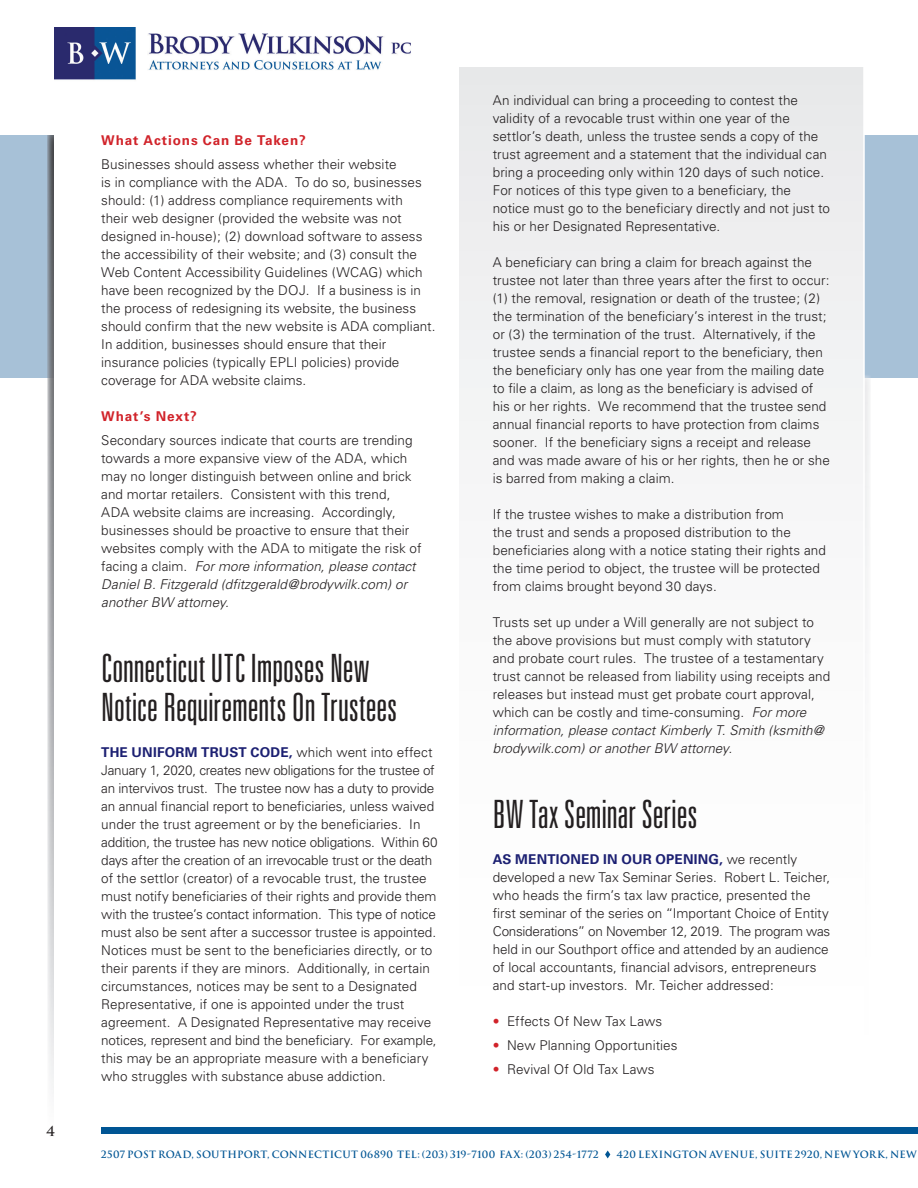
<style>
.page{position:relative;width:918px;height:1188px;background:#fff}
.page>*{position:absolute;margin:0;border:0;box-sizing:border-box;transform-origin:0 0}
.t1{font:300 ultra-condensed 39px/39px "Univers";letter-spacing:-.005em;color:#231f20}
.t2{font:300 13.5px/18px "Univers";letter-spacing:.005em;color:#231f20}
.t3{font:700 13.5px "Univers";letter-spacing:.065em;color:#d1232a}
.t4{font:700 13.5px "Trajan";color:#231f20}
.t5{font:700 9.9px "Trajan";letter-spacing:.025em;color:#005594}
.s1{font-style:italic}
.s2{font-weight:700;color:#1c2072}
.s3{color:#d1232a}
</style>
<div class="page">
<div style="left:0;top:135px;width:918px;height:243px;background:#a7c1d7"></div>
<img style="left:865px;top:375px;width:5px;height:233px">
<img style="left:54px;top:27px;width:465px;height:53px">
<img style="left:47px;top:378px;width:7px;height:715px">
<img style="left:47px;top:135px;width:7px;height:243px">
<div style="left:54px;top:127px;width:810px;height:1007px;background:#fff"></div>
<div style="left:459px;top:68px;width:405px;height:1059px;background:linear-gradient(to bottom,#ebebec,#fff)"></div>
<hr style="left:863px;top:61px;width:2px;height:1127px;background:#fff">
<div style="left:101px;top:1127px;width:817px;height:7px;background:#005594"></div>
<svg style="left:605px;top:1150px;width:5px;height:8px"></svg>
<p class="t4" style="left:46px;top:1123px;width:11px">4</p>
<p class="t3" style="left:101px;top:132px;width:206px">What Actions Can Be Taken?</p>
<p class="t2" style="left:101px;top:155px;width:336px">Businesses should assess whether their website<br>is in compliance with the ADA. To do so, businesses should: (1) address compliance requirements with<br>their web designer (provided the website was not designed in-house); (2) download software to assess the accessibility of their website; and (3) consult the Web Content Accessibility Guidelines (WCAG) which have been recognized by the DOJ. If a business is in the process of redesigning its website, the business should confirm that the new website is ADA compliant.<br>In addition, businesses should ensure that their insurance policies (typically EPLI policies) provide coverage for ADA website claims.</p>
<p class="t3" style="left:101px;top:408px;width:97px">What’s Next?</p>
<p class="t2" style="left:101px;top:431px;width:322px">Secondary sources indicate that courts are trending towards a more expansive view of the ADA, which may no longer distinguish between online and brick and mortar retailers. Consistent with this trend, ADA website claims are increasing. Accordingly, businesses should be proactive to ensure that their websites comply with the ADA to mitigate the risk of facing a claim. <span class="s1">For more information, please contact Daniel B. Fitzgerald (dfitzgerald@brodywilk.com) or another BW attorney.</span></p>
<h1 class="t1" style="left:101px;top:648px;width:297px">Connecticut UTC Imposes New<br>Notice Requirements On Trustees</h1>
<p class="t2" style="left:101px;top:743px;width:338px"><span class="s2">THE UNIFORM TRUST CODE,</span> which went into effect January 1, 2020, creates new obligations for the trustee of an intervivos trust. The trustee now has a duty to provide an annual financial report to beneficiaries, unless waived under the trust agreement or by the beneficiaries. In addition, the trustee has new notice obligations. Within 60 days after the creation of an irrevocable trust or the death of the settlor (creator) of a revocable trust, the trustee must notify beneficiaries of their rights and provide them with the trustee’s contact information. This type of notice must also be sent after a successor trustee is appointed.<br>Notices must be sent to the beneficiaries directly, or to their parents if they are minors. Additionally, in certain circumstances, notices may be sent to a Designated Representative, if one is appointed under the trust agreement. A Designated Representative may receive notices, represent and bind the beneficiary. For example, this may be an appropriate measure with a beneficiary who struggles with substance abuse addiction.</p>
<p class="t2" style="left:493px;top:91px;width:339px">An individual can bring a proceeding to contest the validity of a revocable trust within one year of the settlor’s death, unless the trustee sends a copy of the trust agreement and a statement that the individual can bring a proceeding only within 120 days of such notice.<br>For notices of this type given to a beneficiary, the notice must go to the beneficiary directly and not just to his or her Designated Representative.</p>
<p class="t2" style="left:493px;top:253px;width:339px">A beneficiary can bring a claim for breach against the trustee not later than three years after the first to occur: (1) the removal, resignation or death of the trustee; (2) the termination of the beneficiary’s interest in the trust; or (3) the termination of the trust. Alternatively, if the trustee sends a financial report to the beneficiary, then the beneficiary only has one year from the mailing date to file a claim, as long as the beneficiary is advised of his or her rights. We recommend that the trustee send annual financial reports to have protection from claims sooner. If the beneficiary signs a receipt and release and was made aware of his or her rights, then he or she is barred from making a claim.</p>
<p class="t2" style="left:493px;top:505px;width:335px">If the trustee wishes to make a distribution from<br>the trust and sends a proposed distribution to the beneficiaries along with a notice stating their rights and the time period to object, the trustee will be protected from claims brought beyond 30 days.</p>
<p class="t2" style="left:493px;top:613px;width:339px">Trusts set up under a Will generally are not subject to the above provisions but must comply with statutory and probate court rules. The trustee of a testamentary trust cannot be released from liability using receipts and releases but instead must get probate court approval, which can be costly and time-consuming. <span class="s1">For more information, please contact Kimberly T. Smith (ksmith@ brodywilk.com) or another BW attorney.</span></p>
<h1 class="t1" style="left:493px;top:794px;width:206px">BW Tax Seminar Series</h1>
<p class="t2" style="left:493px;top:850px;width:339px"><span class="s2">AS MENTIONED IN OUR OPENING,</span> we recently developed a new Tax Seminar Series. Robert L. Teicher, who heads the firm’s tax law practice, presented the first seminar of the series on “Important Choice of Entity Considerations” on November 12, 2019. The program was held in our Southport office and attended by an audience of local accountants, financial advisors, entrepreneurs and start-up investors. Mr. Teicher addressed:</p>
<p class="t2" style="left:493px;top:1012px;width:171px"><span class="s3">•</span> Effects Of New Tax Laws</p>
<p class="t2" style="left:493px;top:1036px;width:186px"><span class="s3">•</span> New Planning Opportunities</p>
<p class="t2" style="left:493px;top:1060px;width:163px"><span class="s3">•</span> Revival Of Old Tax Laws</p>
<p class="t5" style="left:101px;top:1149px;width:499px">2507 POST ROAD, SOUTHPORT, CONNECTICUT 06890 TEL: (203) 319-7100 FAX: (203) 254-1772</p>
<p class="t5" style="left:617px;top:1149px;width:302px">420 LEXINGTON AVENUE, SUITE 2920, NEW YORK, NEW</p>
</div>
